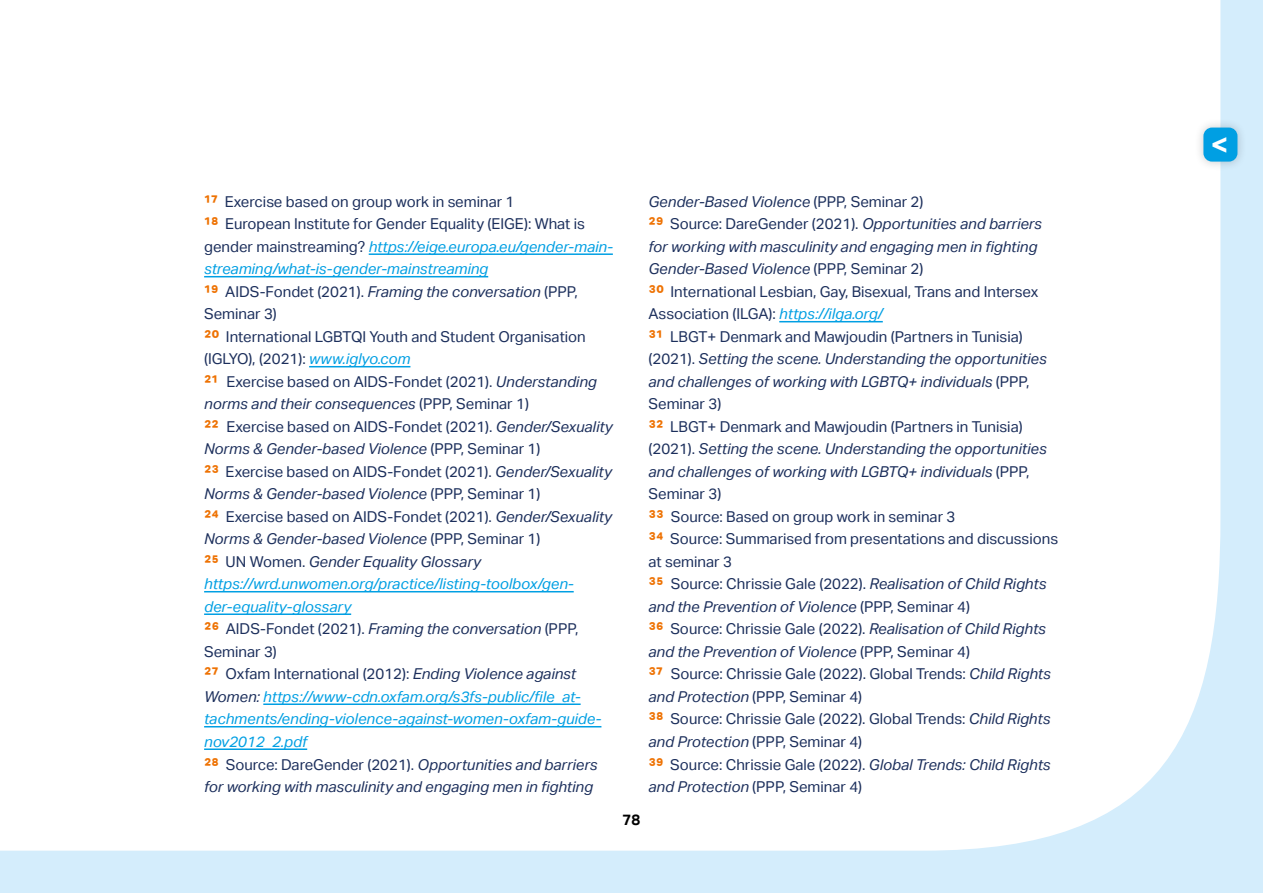
<style>
.page{position:relative;width:1263px;height:893px;background:#d4edfc}
.page>*{position:absolute;margin:0;border:0;box-sizing:border-box;transform-origin:0 0}
.t1{font:700 30px "Aktiv Grotesk";color:#fff}
.t2{font:15px/22.5px "Aktiv Grotesk";color:#1c2f5c}
.t3{font:700 15px "Aktiv Grotesk";color:#000}
.s1{font-weight:700;font-size:18px;color:#ee7203}
.s2{font-style:italic;color:#009fe3}
.s3{font-style:italic}
</style>
<div class="page">
<div style="left:0;top:0;width:1220px;height:851px;background:#fff"></div>
<div style="left:1194px;top:118px;width:53px;height:53px;background:#000;opacity:.2"></div>
<div style="left:1203px;top:128px;width:34px;height:34px;background:#009fe3;border-radius:9px"></div>
<hr style="left:369px;top:253px;width:244px;height:2px;background:#009fe3">
<hr style="left:204px;top:276px;width:284px;height:1px;background:#009fe3">
<hr style="left:309px;top:366px;width:101px;height:1px;background:#009fe3">
<hr style="left:204px;top:591px;width:370px;height:1px;background:#009fe3">
<hr style="left:204px;top:613px;width:147px;height:2px;background:#009fe3">
<hr style="left:263px;top:703px;width:318px;height:2px;background:#009fe3">
<hr style="left:204px;top:726px;width:397px;height:1px;background:#009fe3">
<hr style="left:204px;top:748px;width:103px;height:2px;background:#009fe3">
<hr style="left:779px;top:321px;width:104px;height:1px;background:#009fe3">
<p class="t2" style="left:204px;top:191px;width:410px"><span class="s1">17</span> Exercise based on group work in seminar 1<br><span class="s1">18</span> European Institute for Gender Equality (EIGE): What is gender mainstreaming? <span class="s2">https://eige.europa.eu/gender-main&shy;streaming/what-is-gender-mainstreaming<br></span><span class="s1">19</span> AIDS-Fondet (2021). <span class="s3">Framing the conversation</span> (PPP, Seminar 3)<br><span class="s1">20</span> International LGBTQI Youth and Student Organisation (IGLYO), (2021): <span class="s2">www.iglyo.com<br></span><span class="s1">21</span> Exercise based on AIDS-Fondet (2021). <span class="s3">Understanding norms and their consequences</span> (PPP, Seminar 1)<br><span class="s1">22</span> Exercise based on AIDS-Fondet (2021). <span class="s3">Gender/Sexuality Norms &amp; Gender-based Violence</span> (PPP, Seminar 1)<br><span class="s1">23</span> Exercise based on AIDS-Fondet (2021). <span class="s3">Gender/Sexuality Norms &amp; Gender-based Violence</span> (PPP, Seminar 1)<br><span class="s1">24</span> Exercise based on AIDS-Fondet (2021). <span class="s3">Gender/Sexuality Norms &amp; Gender-based Violence</span> (PPP, Seminar 1)<br><span class="s1">25</span> UN Women. <span class="s3">Gender Equality Glossary </span><span class="s2">https://wrd.unwomen.org/practice/listing-toolbox/gen&shy;der-equality-glossary<br></span><span class="s1">26</span> AIDS-Fondet (2021). <span class="s3">Framing the conversation</span> (PPP, Seminar 3)<br><span class="s1">27</span> Oxfam International (2012): <span class="s3">Ending Violence against Women:</span> <span class="s2">https://www-cdn.oxfam.org/s3fs-public/file_at&shy;tachments/ending-violence-against-women-oxfam-guide&shy;nov2012_2.pdf<br></span><span class="s1">28</span> Source: DareGender (2021). <span class="s3">Opportunities and barriers for working with masculinity and engaging men in fighting</span></p>
<p class="t2" style="left:648px;top:191px;width:411px"><span class="s3">Gender-Based Violence</span> (PPP, Seminar 2)<br><span class="s1">29</span> Source: DareGender (2021). <span class="s3">Opportunities and barriers for working with masculinity and engaging men in fighting Gender-Based Violence</span> (PPP, Seminar 2)<br><span class="s1">30</span> International Lesbian, Gay, Bisexual, Trans and Intersex Association (ILGA): <span class="s2">https://ilga.org/<br></span><span class="s1">31</span> LBGT+ Denmark and Mawjoudin (Partners in Tunisia) (2021). <span class="s3">Setting the scene. Understanding the opportunities and challenges of working with LGBTQ+ individuals</span> (PPP, Seminar 3)<br><span class="s1">32</span> LBGT+ Denmark and Mawjoudin (Partners in Tunisia) (2021). <span class="s3">Setting the scene. Understanding the opportunities and challenges of working with LGBTQ+ individuals</span> (PPP, Seminar 3)<br><span class="s1">33</span> Source: Based on group work in seminar 3<br><span class="s1">34</span> Source: Summarised from presentations and discussions at seminar 3<br><span class="s1">35</span> Source: Chrissie Gale (2022). <span class="s3">Realisation of Child Rights and the Prevention of Violence</span> (PPP, Seminar 4)<br><span class="s1">36</span> Source: Chrissie Gale (2022). <span class="s3">Realisation of Child Rights and the Prevention of Violence</span> (PPP, Seminar 4)<br><span class="s1">37</span> Source: Chrissie Gale (2022). Global Trends: <span class="s3">Child Rights and Protection</span> (PPP, Seminar 4)<br><span class="s1">38</span> Source: Chrissie Gale (2022). Global Trends: <span class="s3">Child Rights and Protection</span> (PPP, Seminar 4)<br><span class="s1">39</span> Source: Chrissie Gale (2022). <span class="s3">Global Trends: Child Rights and Protection</span> (PPP, Seminar 4)</p>
<p class="t3" style="left:623px;top:811px;width:19px">78</p>
<h1 class="t1" style="left:1210px;top:127px;width:19px">&lt;</h1>
</div>
